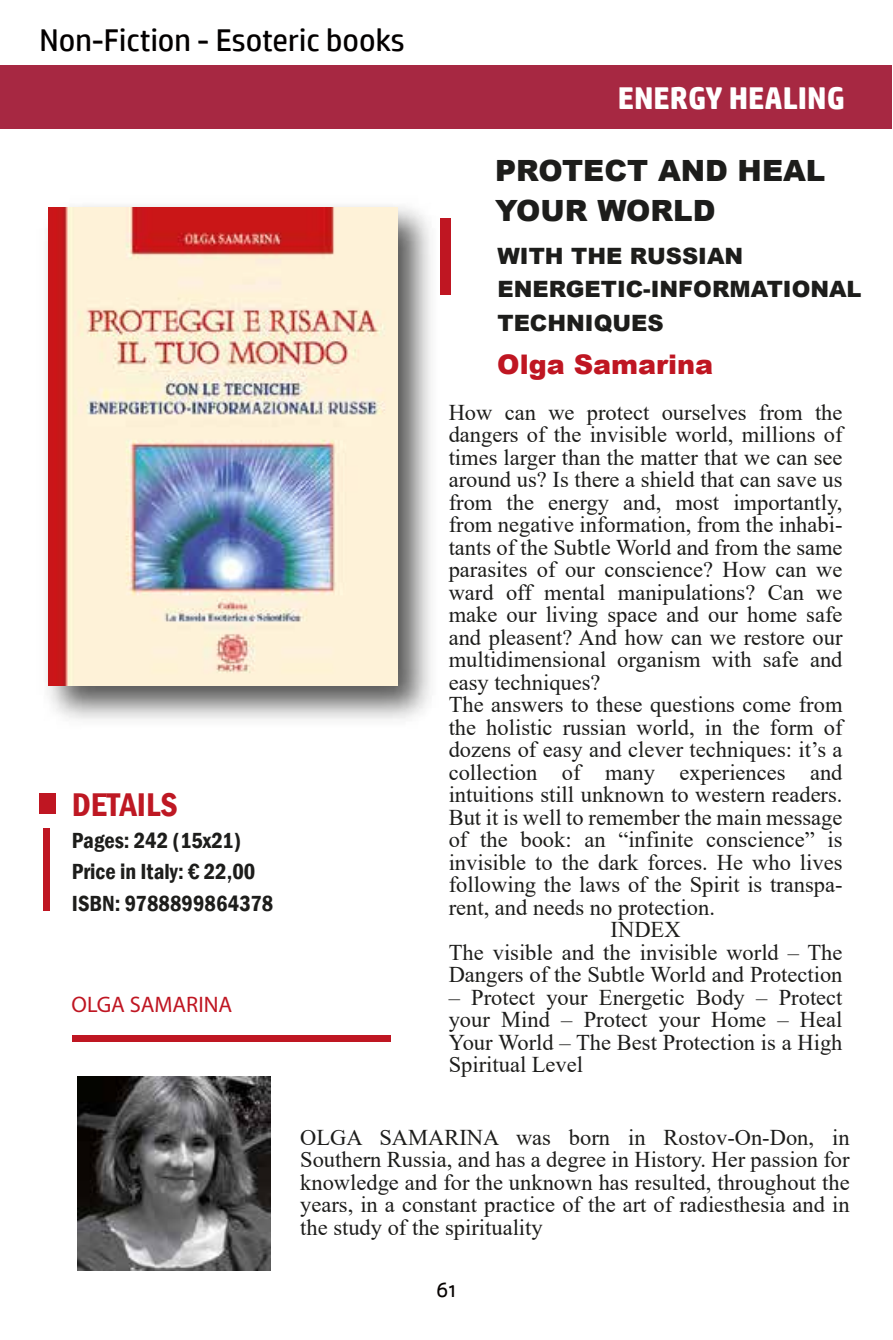
<style>
.page{position:relative;width:893px;height:1340px;background:#fff}
.page>*{position:absolute;margin:0;border:0;box-sizing:border-box;transform-origin:0 0}
.t1{font:600 condensed 33.75px "Franklin Gothic";color:#be1823}
.t2{font:31.5px "HP Simplified";color:#030000}
.t3{font:700 31.5px "HP Simplified";color:#fff}
.t4{font:900 29.25px/40.5px "Arial";color:#1d1d1b}
.t5{font:900 27px "Arial";color:#bf1622}
.t6{font:22.5px/22.5px "Times New Roman";color:#1d1d1b;text-align:justify}
.t7{font:600 condensed 22.5px/31.5px "Franklin Gothic";color:#1d1d1b}
.t8{font:900 22.5px/33.8px "Arial";color:#1d1d1b}
.t9{font:22.5px "Myriad Pro";color:#bf1622}
.t10{font:22.5px "Alef";color:#060200}
</style>
<div class="page">
<div style="left:39px;top:793px;width:17px;height:21px;background:#bf1622"></div>
<div style="left:44px;top:827px;width:6px;height:83px;background:#bf1622"></div>
<div style="left:0;top:65px;width:892px;height:64px;background:#a72842"></div>
<div style="left:72px;top:1035px;width:319px;height:7px;background:#bf1622"></div>
<div style="left:440px;top:218px;width:11px;height:76px;background:#bf1622"></div>
<img style="left:47px;top:206px;width:401px;height:513px">
<img style="left:49px;top:207px;width:349px;height:479px">
<img style="left:77px;top:1076px;width:194px;height:194px">
<h2 class="t2" style="left:39px;top:22px;width:367px">Non-Fiction - Esoteric books</h2>
<h1 class="t1" style="left:72px;top:782px;width:107px">DETAILS</h1>
<p class="t7" style="left:72px;top:824px;width:203px">Pages: 242 (15x21)<br>Price in Italy: € 22,00<br>ISBN: 9788899864378</p>
<p class="t9" style="left:72px;top:990px;width:162px">OLGA SAMARINA</p>
<h2 class="t3" style="left:618px;top:80px;width:229px">ENERGY HEALING</h2>
<h3 class="t4" style="left:495px;top:149px;width:332px">PROTECT AND HEAL<br>YOUR WORLD</h3>
<p class="t8" style="left:497px;top:238px;width:366px">WITH THE RUSSIAN<br>ENERGETIC-INFORMATIONAL<br>TECHNIQUES</p>
<p class="t5" style="left:497px;top:344px;width:218px">Olga Samarina</p>
<p class="t6" style="left:449px;top:400px;width:395px">How can we protect ourselves from the</p>
<p class="t6" style="left:449px;top:422px;width:395px">dangers of the invisible world, millions of</p>
<p class="t6" style="left:449px;top:445px;width:395px">times larger than the matter that we can see</p>
<p class="t6" style="left:449px;top:467px;width:395px">around us? Is there a shield that can save us</p>
<p class="t6" style="left:449px;top:490px;width:395px">from the energy and, most importantly,</p>
<p class="t6" style="left:449px;top:512px;width:395px">from negative information, from the inhabi-</p>
<p class="t6" style="left:449px;top:535px;width:395px">tants of the Subtle World and from the same</p>
<p class="t6" style="left:449px;top:557px;width:395px">parasites of our conscience? How can we</p>
<p class="t6" style="left:449px;top:580px;width:395px">ward off mental manipulations? Can we</p>
<p class="t6" style="left:449px;top:602px;width:395px">make our living space and our home safe</p>
<p class="t6" style="left:449px;top:625px;width:395px">and pleasent? And how can we restore our</p>
<p class="t6" style="left:449px;top:647px;width:395px">multidimensional organism with safe and</p>
<p class="t6" style="left:449px;top:670px;width:153px">easy techniques?</p>
<p class="t6" style="left:449px;top:692px;width:395px">The answers to these questions come from</p>
<p class="t6" style="left:449px;top:715px;width:395px">the holistic russian world, in the form of</p>
<p class="t6" style="left:449px;top:737px;width:395px">dozens of easy and clever techniques: it’s a</p>
<p class="t6" style="left:449px;top:760px;width:395px">collection of many experiences and</p>
<p class="t6" style="left:449px;top:782px;width:395px">intuitions still unknown to western readers.</p>
<p class="t6" style="left:449px;top:805px;width:395px">But it is well to remember the main message</p>
<p class="t6" style="left:449px;top:827px;width:395px">of the book: an “infinite conscience” is</p>
<p class="t6" style="left:449px;top:850px;width:395px">invisible to the dark forces. He who lives</p>
<p class="t6" style="left:449px;top:872px;width:395px">following the laws of the Spirit is transpa-</p>
<p class="t6" style="left:449px;top:895px;width:268px">rent, and needs no protection.</p>
<p class="t6" style="left:611px;top:917px;width:71px">INDEX</p>
<p class="t6" style="left:449px;top:940px;width:395px">The visible and the invisible world – The</p>
<p class="t6" style="left:449px;top:962px;width:395px">Dangers of the Subtle World and Protection</p>
<p class="t6" style="left:449px;top:985px;width:395px">– Protect your Energetic Body – Protect your Mind – Protect your Home – Heal Your World – The Best Protection is a High Spiritual Level</p>
<p class="t6" style="left:300px;top:1125px;width:551px">OLGA SAMARINA was born in Rostov-On-Don, in Southern Russia, and has a degree in History. Her passion for knowledge and for the unknown has resulted, throughout the years, in a constant practice of the art of radiesthesia and in the study of the spirituality</p>
<p class="t10" style="left:436px;top:1273px;width:22px">61</p>
</div>
